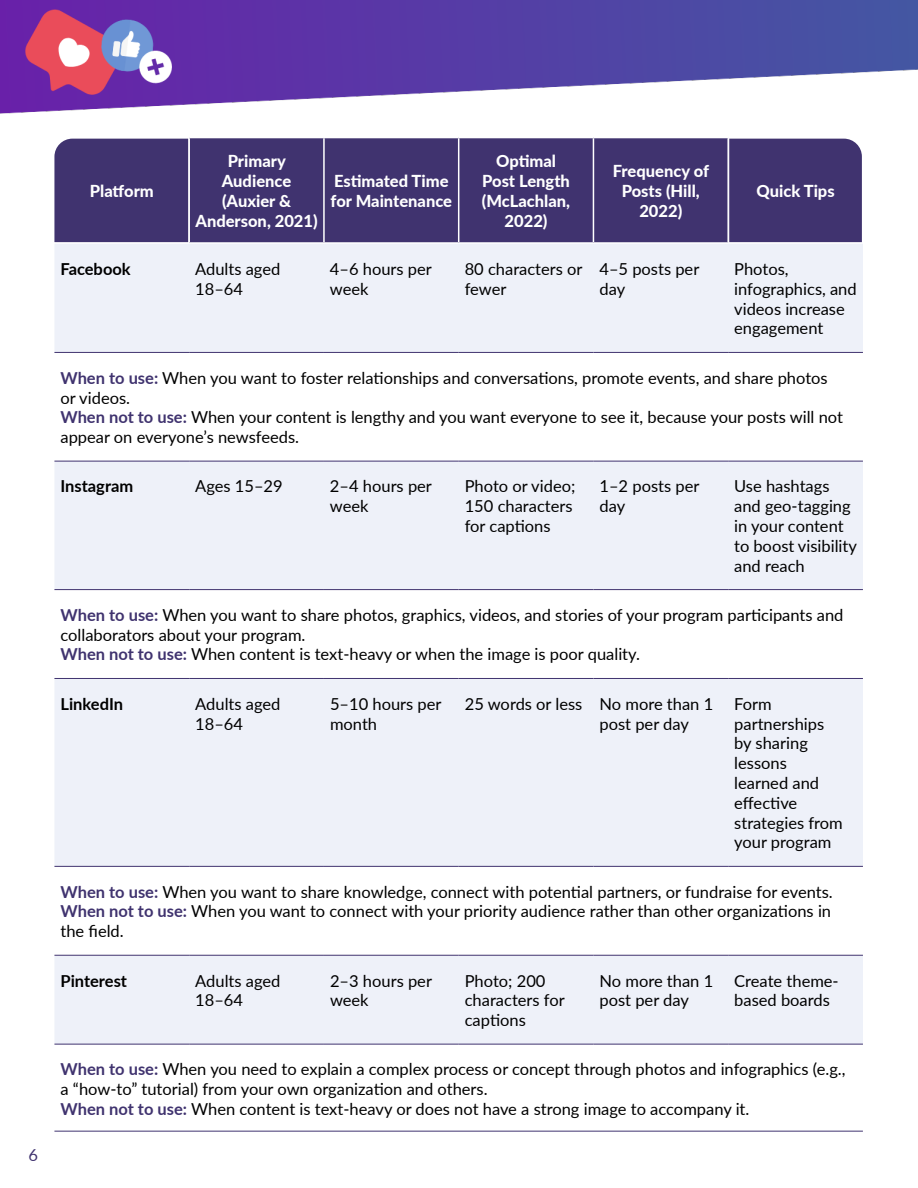
<style>
.page{position:relative;width:918px;height:1188px;background:#fff}
.page>*{position:absolute;margin:0;border:0;box-sizing:border-box;transform-origin:0 0}
.t1{font:16.5px/19.8px "Lato";color:#000}
.t2{font:800 16.5px/19.8px "Lato";color:#fff;text-align:center}
.t3{font:700 16.5px "Lato";color:#000}
.t4{font:16.5px "Lato";color:#40336f}
.s1{font-weight:700;color:#40336f}
</style>
<div class="page">
<img style="left:0;top:0;width:918px;height:139px">
<div style="left:190px;top:138px;width:537px;height:104px;background:#40336f"></div>
<div style="left:54px;top:244px;width:809px;height:108px;background:#eef1f9"></div>
<svg style="left:54px;top:460px;width:809px;height:671px;fill:#eef1f9"></svg>
<hr style="left:323px;top:138px;width:2px;height:104px;background:#fff">
<hr style="left:458px;top:138px;width:1px;height:104px;background:#fff">
<hr style="left:188px;top:138px;width:2px;height:104px;background:#fff">
<hr style="left:54px;top:461px;width:135px;height:1px;background:#40336f">
<hr style="left:189px;top:461px;width:135px;height:1px;background:#40336f">
<hr style="left:324px;top:461px;width:135px;height:1px;background:#40336f">
<hr style="left:459px;top:461px;width:134px;height:1px;background:#40336f">
<hr style="left:593px;top:461px;width:135px;height:1px;background:#40336f">
<hr style="left:728px;top:461px;width:135px;height:1px;background:#40336f">
<hr style="left:54px;top:589px;width:135px;height:1px;background:#40336f">
<hr style="left:189px;top:589px;width:135px;height:1px;background:#40336f">
<hr style="left:324px;top:589px;width:135px;height:1px;background:#40336f">
<hr style="left:459px;top:589px;width:134px;height:1px;background:#40336f">
<hr style="left:593px;top:589px;width:135px;height:1px;background:#40336f">
<hr style="left:728px;top:589px;width:135px;height:1px;background:#40336f">
<hr style="left:54px;top:678px;width:135px;height:1px;background:#40336f">
<hr style="left:189px;top:678px;width:135px;height:1px;background:#40336f">
<hr style="left:324px;top:678px;width:135px;height:1px;background:#40336f">
<hr style="left:459px;top:678px;width:134px;height:1px;background:#40336f">
<hr style="left:593px;top:678px;width:135px;height:1px;background:#40336f">
<hr style="left:728px;top:678px;width:135px;height:1px;background:#40336f">
<hr style="left:54px;top:866px;width:135px;height:1px;background:#40336f">
<hr style="left:189px;top:866px;width:135px;height:1px;background:#40336f">
<hr style="left:324px;top:866px;width:135px;height:1px;background:#40336f">
<hr style="left:459px;top:866px;width:134px;height:1px;background:#40336f">
<hr style="left:593px;top:866px;width:135px;height:1px;background:#40336f">
<hr style="left:728px;top:866px;width:135px;height:1px;background:#40336f">
<hr style="left:54px;top:955px;width:135px;height:1px;background:#40336f">
<hr style="left:189px;top:955px;width:135px;height:1px;background:#40336f">
<hr style="left:324px;top:955px;width:135px;height:1px;background:#40336f">
<hr style="left:459px;top:955px;width:134px;height:1px;background:#40336f">
<hr style="left:593px;top:955px;width:135px;height:1px;background:#40336f">
<hr style="left:728px;top:955px;width:135px;height:1px;background:#40336f">
<hr style="left:54px;top:137px;width:135px;height:1px;background:#fff">
<hr style="left:54px;top:138px;width:1px;height:104px;background:#fff">
<hr style="left:189px;top:137px;width:135px;height:1px;background:#fff">
<hr style="left:324px;top:137px;width:135px;height:1px;background:#fff">
<hr style="left:459px;top:137px;width:134px;height:1px;background:#fff">
<hr style="left:728px;top:137px;width:136px;height:1px;background:#fff">
<hr style="left:862px;top:138px;width:2px;height:104px;background:#fff">
<hr style="left:593px;top:137px;width:135px;height:1px;background:#fff">
<hr style="left:593px;top:138px;width:1px;height:104px;background:#fff">
<hr style="left:727px;top:138px;width:2px;height:104px;background:#fff">
<hr style="left:54px;top:1044px;width:135px;height:1px;background:#40336f">
<hr style="left:189px;top:1044px;width:135px;height:1px;background:#40336f">
<hr style="left:324px;top:1044px;width:135px;height:1px;background:#40336f">
<hr style="left:459px;top:1044px;width:134px;height:1px;background:#40336f">
<hr style="left:593px;top:1044px;width:135px;height:1px;background:#40336f">
<hr style="left:728px;top:1044px;width:135px;height:1px;background:#40336f">
<hr style="left:54px;top:352px;width:135px;height:1px;background:#40336f">
<hr style="left:189px;top:352px;width:135px;height:1px;background:#40336f">
<hr style="left:324px;top:352px;width:135px;height:1px;background:#40336f">
<hr style="left:459px;top:352px;width:134px;height:1px;background:#40336f">
<hr style="left:593px;top:352px;width:135px;height:1px;background:#40336f">
<hr style="left:728px;top:352px;width:135px;height:1px;background:#40336f">
<div style="left:54px;top:139px;width:134px;height:103px;background:#40336f"></div>
<div style="left:729px;top:139px;width:133px;height:103px;background:#40336f"></div>
<hr style="left:54px;top:1131px;width:809px;height:1px;background:#40336f">
<p class="t4" style="left:29px;top:1144px;width:11px">6</p>
<p class="t2" style="left:90px;top:180px;width:66px">Platform</p>
<p class="t2" style="left:195px;top:151px;width:124px">Primary<br>Audience (Auxier &amp;<br>Anderson, 2021)</p>
<p class="t2" style="left:331px;top:170px;width:123px;text-align:left">Estimated Time for Maintenance</p>
<p class="t2" style="left:482px;top:151px;width:90px">Optimal<br>Post Length (McLachlan,<br>2022)</p>
<p class="t2" style="left:613px;top:160px;width:98px">Frequency of<br>Posts (Hill,<br>2022)</p>
<p class="t2" style="left:756px;top:180px;width:80px">Quick Tips</p>
<p class="t3" style="left:60px;top:257px;width:72px">Facebook</p>
<p class="t1" style="left:195px;top:258px;width:87px">Adults aged<br>18–64</p>
<p class="t1" style="left:330px;top:258px;width:103px">4–6 hours per week</p>
<p class="t1" style="left:465px;top:258px;width:119px">80 characters or fewer</p>
<p class="t1" style="left:599px;top:258px;width:101px">4–5 posts per day</p>
<p class="t1" style="left:734px;top:258px;width:124px">Photos, infographics, and videos increase engagement</p>
<p class="t1" style="left:60px;top:367px;width:769px"><span class="s1">When to use:</span> When you want to foster relationships and conversations, promote events, and share photos or videos.</p>
<p class="t1" style="left:60px;top:407px;width:784px"><span class="s1">When not to use:</span> When your content is lengthy and you want everyone to see it, because your posts will not appear on everyone’s newsfeeds.</p>
<p class="t3" style="left:60px;top:474px;width:74px">Instagram</p>
<p class="t1" style="left:195px;top:476px;width:89px">Ages 15–29</p>
<p class="t1" style="left:330px;top:476px;width:103px">2–4 hours per week</p>
<p class="t1" style="left:465px;top:476px;width:112px">Photo or video;<br>150 characters for captions</p>
<p class="t1" style="left:599px;top:476px;width:101px">1–2 posts per day</p>
<p class="t1" style="left:734px;top:476px;width:124px">Use hashtags and geo-tagging in your content to boost visibility and reach</p>
<p class="t1" style="left:61px;top:604px;width:784px"><span class="s1">When to use:</span> When you want to share photos, graphics, videos, and stories of your program participants and collaborators about your program.</p>
<p class="t1" style="left:61px;top:644px;width:581px"><span class="s1">When not to use:</span> When content is text-heavy or when the image is poor quality.</p>
<p class="t3" style="left:61px;top:692px;width:64px">LinkedIn</p>
<p class="t1" style="left:195px;top:693px;width:87px">Adults aged<br>18–64</p>
<p class="t1" style="left:330px;top:693px;width:113px">5–10 hours per month</p>
<p class="t1" style="left:465px;top:693px;width:119px">25 words or less</p>
<p class="t1" style="left:600px;top:693px;width:115px">No more than 1 post per day</p>
<p class="t1" style="left:734px;top:693px;width:110px">Form partnerships by sharing lessons learned and effective strategies from your program</p>
<p class="t1" style="left:61px;top:881px;width:774px"><span class="s1">When to use:</span> When you want to share knowledge, connect with potential partners, or fundraise for events.</p>
<p class="t1" style="left:61px;top:901px;width:772px"><span class="s1">When not to use:</span> When you want to connect with your priority audience rather than other organizations in the field.</p>
<p class="t3" style="left:61px;top:968px;width:68px">Pinterest</p>
<p class="t1" style="left:195px;top:970px;width:87px">Adults aged<br>18–64</p>
<p class="t1" style="left:330px;top:970px;width:103px">2–3 hours per week</p>
<p class="t1" style="left:465px;top:970px;width:102px">Photo; 200 characters for captions</p>
<p class="t1" style="left:600px;top:970px;width:115px">No more than 1 post per day</p>
<p class="t1" style="left:734px;top:970px;width:106px">Create theme&shy;based boards</p>
<p class="t1" style="left:61px;top:1059px;width:787px"><span class="s1">When to use:</span> When you need to explain a complex process or concept through photos and infographics (e.g., a “how-to” tutorial) from your own organization and others.</p>
<p class="t1" style="left:61px;top:1098px;width:690px"><span class="s1">When not to use:</span> When content is text-heavy or does not have a strong image to accompany it.</p>
</div>
